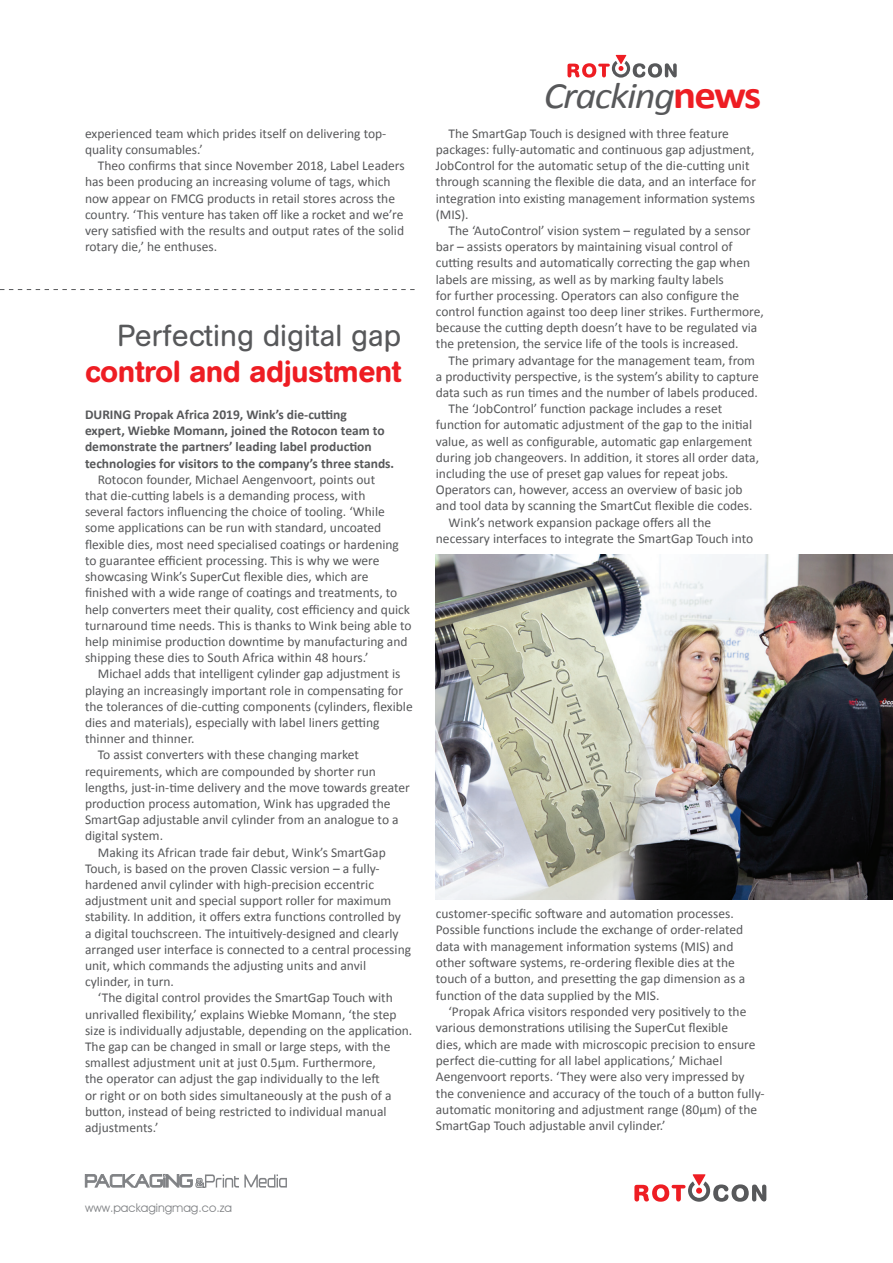
<style>
.page{position:relative;width:893px;height:1263px;background:#fff}
.page>*{position:absolute;margin:0;border:0;box-sizing:border-box;transform-origin:0 0}
.t1{font:italic 37.35px "Calibri";letter-spacing:-.04em;color:#57585a;scale:1.09 1}
.t2{font:30.15px "AG Book Rounded";color:#57585a}
.t3{font:500 30.15px "AG Book Rounded";color:#ee1d23}
.t4{font:13.5px/16.2px "Calibri";color:#57585a}
.t5{font:700 13.5px/16.2px "Calibri";color:#57585a}
.t6{font:12px "Avant Garde IT Cby BT";color:#808285}
.s1{font-weight:700;font-style:normal;font-size:39.45px;color:#ee1d23}
</style>
<div class="page">
<svg style="left:85px;top:1174px;width:202px;height:14px"></svg>
<svg style="left:634px;top:1174px;width:132px;height:28px"></svg>
<svg style="left:567px;top:55px;width:110px;height:23px"></svg>
<svg style="left:0;top:289px;width:415px;height:1px"></svg>
<img style="left:436px;top:554px;width:457px;height:345px">
<p class="t4" style="left:85px;top:125px;width:303px">experienced team which prides itself on delivering top&shy;quality consumables.’</p>
<p class="t4" style="left:85px;top:158px;width:321px;text-indent:13px">Theo confirms that since November 2018, Label Leaders has been producing an increasing volume of tags, which now appear on FMCG products in retail stores across the country. ‘This venture has taken off like a rocket and we’re very satisfied with the results and output rates of the solid rotary die,’ he enthuses.</p>
<h2 class="t2" style="left:117px;top:319px;width:286px">Perfecting digital gap</h2>
<h2 class="t3" style="left:86px;top:354px;width:317px">control and adjustment</h2>
<p class="t5" style="left:85px;top:406px;width:311px">DURING Propak Africa 2019, Wink’s die-cutting<br>expert, Wiebke Momann, joined the Rotocon team to demonstrate the partners’ leading label production technologies for visitors to the company’s three stands.</p>
<p class="t4" style="left:85px;top:471px;width:328px;text-indent:13px">Rotocon founder, Michael Aengenvoort, points out<br>that die-cutting labels is a demanding process, with<br>several factors influencing the choice of tooling. ‘While some applications can be run with standard, uncoated flexible dies, most need specialised coatings or hardening to guarantee efficient processing. This is why we were showcasing Wink’s SuperCut flexible dies, which are finished with a wide range of coatings and treatments, to help converters meet their quality, cost efficiency and quick turnaround time needs. This is thanks to Wink being able to help minimise production downtime by manufacturing and shipping these dies to South Africa within 48 hours.’</p>
<p class="t4" style="left:98px;top:666px;width:304px">Michael adds that intelligent cylinder gap adjustment is</p>
<p class="t4" style="left:85px;top:682px;width:320px">playing an increasingly important role in compensating for</p>
<p class="t4" style="left:85px;top:698px;width:329px">the tolerances of die-cutting components (cylinders, flexible</p>
<p class="t4" style="left:85px;top:714px;width:296px">dies and materials), especially with label liners getting</p>
<p class="t4" style="left:85px;top:730px;width:111px">thinner and thinner.</p>
<p class="t4" style="left:98px;top:747px;width:263px">To assist converters with these changing market</p>
<p class="t4" style="left:85px;top:763px;width:292px">requirements, which are compounded by shorter run</p>
<p class="t4" style="left:85px;top:779px;width:326px">lengths, just-in-time delivery and the move towards greater</p>
<p class="t4" style="left:85px;top:795px;width:307px">production process automation, Wink has upgraded the</p>
<p class="t4" style="left:85px;top:811px;width:315px">SmartGap adjustable anvil cylinder from an analogue to a</p>
<p class="t4" style="left:85px;top:828px;width:80px">digital system.</p>
<p class="t4" style="left:98px;top:844px;width:290px">Making its African trade fair debut, Wink’s SmartGap</p>
<p class="t4" style="left:85px;top:860px;width:296px">Touch, is based on the proven Classic version – a fully-</p>
<p class="t4" style="left:85px;top:876px;width:291px">hardened anvil cylinder with high-precision eccentric</p>
<p class="t4" style="left:85px;top:892px;width:308px">adjustment unit and special support roller for maximum</p>
<p class="t4" style="left:85px;top:909px;width:317px">stability. In addition, it offers extra functions controlled by</p>
<p class="t4" style="left:85px;top:925px;width:315px">a digital touchscreen. The intuitively-designed and clearly</p>
<p class="t4" style="left:85px;top:941px;width:328px">arranged user interface is connected to a central processing</p>
<p class="t4" style="left:85px;top:957px;width:283px">unit, which commands the adjusting units and anvil</p>
<p class="t4" style="left:85px;top:973px;width:90px">cylinder, in turn.</p>
<p class="t4" style="left:98px;top:990px;width:296px">‘The digital control provides the SmartGap Touch with</p>
<p class="t4" style="left:85px;top:1006px;width:313px">unrivalled flexibility,’ explains Wiebke Momann, ‘the step</p>
<p class="t4" style="left:85px;top:1022px;width:329px">size is individually adjustable, depending on the application.</p>
<p class="t4" style="left:85px;top:1038px;width:307px">The gap can be changed in small or large steps, with the</p>
<p class="t4" style="left:85px;top:1054px;width:292px">smallest adjustment unit at just 0.5µm. Furthermore,</p>
<p class="t4" style="left:85px;top:1071px;width:296px">the operator can adjust the gap individually to the left</p>
<p class="t4" style="left:85px;top:1087px;width:308px">or right or on both sides simultaneously at the push of a</p>
<p class="t4" style="left:85px;top:1103px;width:303px">button, instead of being restricted to individual manual</p>
<p class="t4" style="left:85px;top:1119px;width:75px">adjustments.’</p>
<h1 class="t1" style="left:544px;top:70px;width:201px">Cracking<span class="s1">news</span></h1>
<p class="t4" style="left:436px;top:125px;width:322px;text-indent:13px">The SmartGap Touch is designed with three feature packages: fully-automatic and continuous gap adjustment, JobControl for the automatic setup of the die-cutting unit through scanning the flexible die data, and an interface for integration into existing management information systems (MIS).</p>
<p class="t4" style="left:436px;top:222px;width:329px;text-indent:13px">The ‘AutoControl’ vision system – regulated by a sensor bar – assists operators by maintaining visual control of cutting results and automatically correcting the gap when labels are missing, as well as by marking faulty labels<br>for further processing. Operators can also configure the control function against too deep liner strikes. Furthermore, because the cutting depth doesn’t have to be regulated via the pretension, the service life of the tools is increased.</p>
<p class="t4" style="left:449px;top:352px;width:308px">The primary advantage for the management team, from</p>
<p class="t4" style="left:436px;top:368px;width:325px">a productivity perspective, is the system’s ability to capture</p>
<p class="t4" style="left:436px;top:384px;width:324px">data such as run times and the number of labels produced.</p>
<p class="t4" style="left:449px;top:401px;width:275px">The ‘JobControl’ function package includes a reset</p>
<p class="t4" style="left:436px;top:417px;width:318px">function for automatic adjustment of the gap to the initial</p>
<p class="t4" style="left:436px;top:433px;width:318px">value, as well as configurable, automatic gap enlargement</p>
<p class="t4" style="left:436px;top:449px;width:325px">during job changeovers. In addition, it stores all order data,</p>
<p class="t4" style="left:436px;top:465px;width:294px">including the use of preset gap values for repeat jobs.</p>
<p class="t4" style="left:436px;top:482px;width:308px">Operators can, however, access an overview of basic job</p>
<p class="t4" style="left:436px;top:498px;width:318px">and tool data by scanning the SmartCut flexible die codes.</p>
<p class="t4" style="left:449px;top:514px;width:264px">Wink’s network expansion package offers all the</p>
<p class="t4" style="left:436px;top:530px;width:319px">necessary interfaces to integrate the SmartGap Touch into</p>
<p class="t4" style="left:436px;top:905px;width:311px">customer-specific software and automation processes.<br>Possible functions include the exchange of order-related data with management information systems (MIS) and other software systems, re-ordering flexible dies at the touch of a button, and presetting the gap dimension as a function of the data supplied by the MIS.</p>
<p class="t4" style="left:436px;top:1003px;width:330px;text-indent:13px">‘Propak Africa visitors responded very positively to the various demonstrations utilising the SuperCut flexible<br>dies, which are made with microscopic precision to ensure perfect die-cutting for all label applications,’ Michael Aengenvoort reports. ‘They were also very impressed by the convenience and accuracy of the touch of a button fully&shy;automatic monitoring and adjustment range (80µm) of the SmartGap Touch adjustable anvil cylinder.’</p>
<p class="t6" style="left:85px;top:1201px;width:149px">www.packagingmag.co.za</p>
</div>
